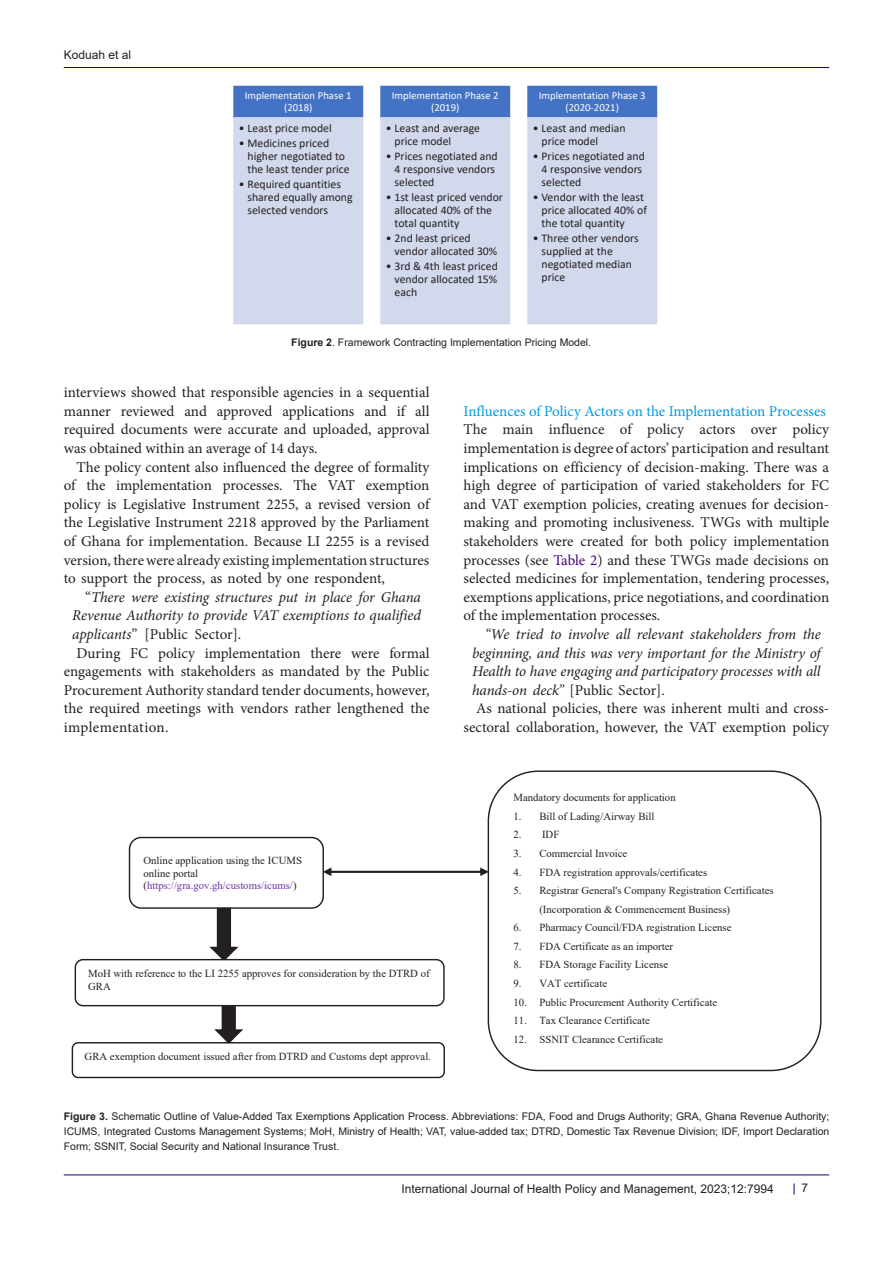
<style>
.page{position:relative;width:893px;height:1263px;background:#fff}
.page>*{position:absolute;margin:0;border:0;box-sizing:border-box;transform-origin:0 0}
.t1{font:15px/18.6px "Minion Pro";color:#231f20;text-align:justify}
.t2{font:italic 15px/18.6px "Minion Pro";letter-spacing:-.01em;color:#231f20;text-align:justify}
.t3{font:15px "Minion Pro";color:#0099e5}
.t4{font:12px "Arial";color:#231f20}
.t5{font:11.7px/12.9px "Calibri";color:#231f20}
.t6{font:10.8px/12.3px "Times New Roman";color:#231f20}
.t7{font:10.8px/11.9px "Calibri";color:#fff;text-align:center}
.t8{font:10.5px/15px "Arial";color:#231f20;text-align:justify}
.s1{font-weight:700}
.s2{font-style:normal}
.s3{color:#7030a0}
.s4{color:#4b0082}
</style>
<div class="page">
<hr style="left:64px;top:67px;width:765px;height:1px;background:#190066">
<hr style="left:64px;top:1175px;width:765px;height:1px;background:#190066">
<div style="left:234px;top:86px;width:129px;height:32px;background:#4472c4"></div>
<div style="left:234px;top:118px;width:129px;height:206px;background:#cfd5ea"></div>
<div style="left:233px;top:117px;width:130px;height:207px;border:1px solid #cfd5ea"></div>
<div style="left:381px;top:86px;width:129px;height:32px;background:#4472c4"></div>
<div style="left:381px;top:118px;width:129px;height:206px;background:#cfd5ea"></div>
<div style="left:380px;top:117px;width:130px;height:207px;border:1px solid #cfd5ea"></div>
<div style="left:528px;top:86px;width:129px;height:32px;background:#4472c4"></div>
<div style="left:528px;top:118px;width:129px;height:206px;background:#cfd5ea"></div>
<div style="left:527px;top:117px;width:130px;height:207px;border:1px solid #cfd5ea"></div>
<div style="left:129px;top:837px;width:195px;height:72px;background:#fff;border:1px solid #231f20;border-radius:12px"></div>
<div style="left:488px;top:770px;width:333px;height:301px;background:#fff;border:1px solid #231f20;border-radius:50px"></div>
<svg style="left:209px;top:907px;width:31px;height:52px"></svg>
<div style="left:72px;top:1042px;width:373px;height:36px;background:#fff;border:1px solid #231f20;border-radius:6px"></div>
<svg style="left:323px;top:867px;width:166px;height:9px"></svg>
<div style="left:75px;top:959px;width:370px;height:47px;background:#fff;border:1px solid #231f20;border-radius:8px"></div>
<svg style="left:214px;top:1005px;width:31px;height:39px"></svg>
<p class="t4" style="left:64px;top:46px;width:69px">Koduah et al</p>
<p class="t7" style="left:245px;top:89px;width:108px">Implementation Phase 1 (2018)</p>
<p class="t5" style="left:239px;top:122px;width:95px">• Least price model</p>
<p class="t5" style="left:248px;top:137px;width:104px;text-indent:-9px">• Medicines priced higher negotiated to the least tender price</p>
<p class="t5" style="left:248px;top:178px;width:107px;text-indent:-9px">• Required quantities shared equally among selected vendors</p>
<p class="t7" style="left:392px;top:89px;width:108px">Implementation Phase 2 (2019)</p>
<p class="t5" style="left:395px;top:122px;width:87px;text-indent:-9px">• Least and average price model</p>
<p class="t5" style="left:395px;top:150px;width:105px;text-indent:-9px">• Prices negotiated and<br>4 responsive vendors selected</p>
<p class="t5" style="left:395px;top:191px;width:110px;text-indent:-9px">• 1st least priced vendor allocated 40% of the total quantity</p>
<p class="t5" style="left:395px;top:231px;width:104px;text-indent:-9px">• 2nd least priced vendor allocated 30%</p>
<p class="t5" style="left:395px;top:259px;width:105px;text-align:justify;text-indent:-9px">• 3rd &amp; 4th least priced vendor allocated 15% each</p>
<p class="t7" style="left:539px;top:89px;width:108px">Implementation Phase 3 (2020-2021)</p>
<p class="t5" style="left:542px;top:122px;width:86px;text-indent:-9px">• Least and median price model</p>
<p class="t5" style="left:542px;top:150px;width:105px;text-indent:-9px">• Prices negotiated and<br>4 responsive vendors selected</p>
<p class="t5" style="left:542px;top:191px;width:107px;text-indent:-9px">• Vendor with the least price allocated 40% of the total quantity</p>
<p class="t5" style="left:542px;top:231px;width:99px;text-indent:-9px">• Three other vendors supplied at the negotiated median price</p>
<p class="t8" style="left:291px;top:335px;width:301px"><span class="s1">Figure 2</span>. Framework Contracting Implementation Pricing Model.</p>
<p class="t1" style="left:64px;top:383px;width:367px">interviews showed that responsible agencies in a sequential manner reviewed and approved applications and if all required documents were accurate and uploaded, approval was obtained within an average of 14 days.</p>
<p class="t1" style="left:64px;top:458px;width:367px;text-indent:13px">The policy content also influenced the degree of formality of the implementation processes. The VAT exemption policy is Legislative Instrument 2255, a revised version of the Legislative Instrument 2218 approved by the Parliament of Ghana for implementation. Because LI 2255 is a revised version, there were already existing implementation structures to support the process, as noted by one respondent,</p>
<p class="t2" style="left:72px;top:588px;width:350px;text-indent:13px"><span class="s2">“</span>There were existing structures put in place for Ghana Revenue Authority to provide VAT exemptions to qualified applicants<span class="s2">” [Public Sector].</span></p>
<p class="t1" style="left:64px;top:644px;width:367px;text-indent:13px">During FC policy implementation there were formal engagements with stakeholders as mandated by the Public Procurement Authority standard tender documents, however, the required meetings with vendors rather lengthened the implementation.</p>
<p class="t6" style="left:143px;top:854px;width:160px">Online application using the ICUMS online portal (<span class="s3">https://gra.gov.gh/customs/icums/</span>)</p>
<p class="t6" style="left:88px;top:967px;width:343px">MoH with reference to the LI 2255 approves for consideration by the DTRD of<br>GRA</p>
<p class="t6" style="left:85px;top:1050px;width:348px">GRA exemption document issued after from DTRD and Customs dept approval.</p>
<p class="t3" style="left:463px;top:401px;width:364px">Influences of Policy Actors on the Implementation Processes</p>
<p class="t1" style="left:463px;top:420px;width:367px">The main influence of policy actors over policy implementation is degree of actors’ participation and resultant implications on efficiency of decision-making. There was a high degree of participation of varied stakeholders for FC and VAT exemption policies, creating avenues for decision&shy;making and promoting inclusiveness. TWGs with multiple stakeholders were created for both policy implementation processes (see <span class="s4">Table 2</span>) and these TWGs made decisions on selected medicines for implementation, tendering processes, exemptions applications, price negotiations, and coordination of the implementation processes.</p>
<p class="t2" style="left:472px;top:625px;width:350px;text-indent:13px">“We tried to involve all relevant stakeholders from the beginning, and this was very important for the Ministry of Health to have engaging and participatory processes with all hands-on deck” <span class="s2">[Public Sector].</span></p>
<p class="t1" style="left:463px;top:699px;width:367px;text-align:right">As national policies, there was inherent multi and cross&shy;sectoral collaboration, however, the VAT exemption policy</p>
<p class="t6" style="left:513px;top:791px;width:164px">Mandatory documents for application</p>
<p class="t6" style="left:513px;top:810px;width:142px">1. Bill of Lading/Airway Bill</p>
<p class="t6" style="left:513px;top:828px;width:47px">2. IDF</p>
<p class="t6" style="left:513px;top:847px;width:115px">3. Commercial Invoice</p>
<p class="t6" style="left:513px;top:865px;width:195px">4. FDA registration approvals/certificates</p>
<p class="t6" style="left:539px;top:881px;width:236px;line-height:18.6px;text-indent:-26px">5. Registrar General's Company Registration Certificates (Incorporation &amp; Commencement Business)</p>
<p class="t6" style="left:513px;top:921px;width:219px">6. Pharmacy Council/FDA registration License</p>
<p class="t6" style="left:513px;top:940px;width:161px">7. FDA Certificate as an importer</p>
<p class="t6" style="left:513px;top:958px;width:156px">8. FDA Storage Facility License</p>
<p class="t6" style="left:513px;top:977px;width:95px">9. VAT certificate</p>
<p class="t6" style="left:513px;top:995px;width:205px">10. Public Procurement Authority Certificate</p>
<p class="t6" style="left:513px;top:1014px;width:138px">11. Tax Clearance Certificate</p>
<p class="t6" style="left:513px;top:1032px;width:151px">12. SSNIT Clearance Certificate</p>
<p class="t8" style="left:64px;top:1108px;width:767px"><span class="s1">Figure 3.</span> Schematic Outline of Value-Added Tax Exemptions Application Process. Abbreviations: FDA, Food and Drugs Authority; GRA, Ghana Revenue Authority; ICUMS, Integrated Customs Management Systems; MoH, Ministry of Health; VAT, value-added tax; DTRD, Domestic Tax Revenue Division; IDF, Import Declaration Form; SSNIT, Social Security and National Insurance Trust.</p>
<p class="t4" style="left:402px;top:1180px;width:374px">International Journal of Health Policy and Management, 2023;12:7994</p>
<p class="t4" style="left:801px;top:1180px;width:8px">7</p>
</div>
